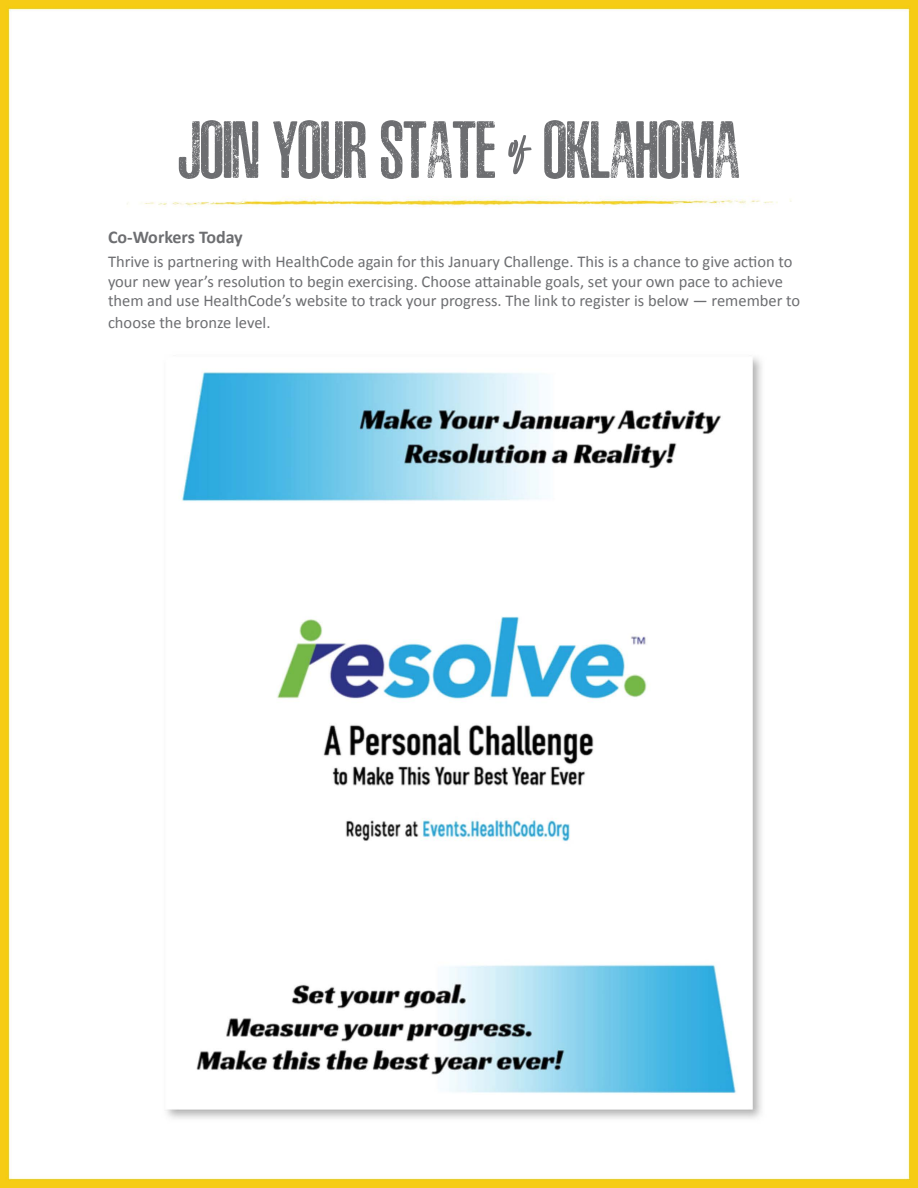
<style>
.page{position:relative;width:918px;height:1188px;background:#fff}
.page>*{position:absolute;margin:0;border:0;box-sizing:border-box;transform-origin:0 0}
.t1{font:75px "ASPHALTICSCRATCHROUNDEDPERSONAL";color:#6d6e71}
.t2{font:700 18px "Calibri";color:#6d6e71}
.t3{font:16.5px/19.8px "Calibri";color:#6d6e71}
.s1{font-family:"Wattermellon";font-size:93px}
</style>
<div class="page">
<img style="left:0;top:0;width:918px;height:1188px">
<p class="t1" style="left:178px;top:103px;width:563px">JOIN YOUR STATE <span class="s1">of</span> OKLAHOMA</p>
<p class="t2" style="left:108px;top:225px;width:136px">Co-Workers Today</p>
<p class="t3" style="left:108px;top:252px;width:694px">Thrive is partnering with HealthCode again for this January Challenge. This is a chance to give action to your new year’s resolution to begin exercising. Choose attainable goals, set your own pace to achieve them and use HealthCode’s website to track your progress. The link to register is below — remember to</p>
<p class="t3" style="left:108px;top:313px;width:164px">choose the bronze level.</p>
</div>
